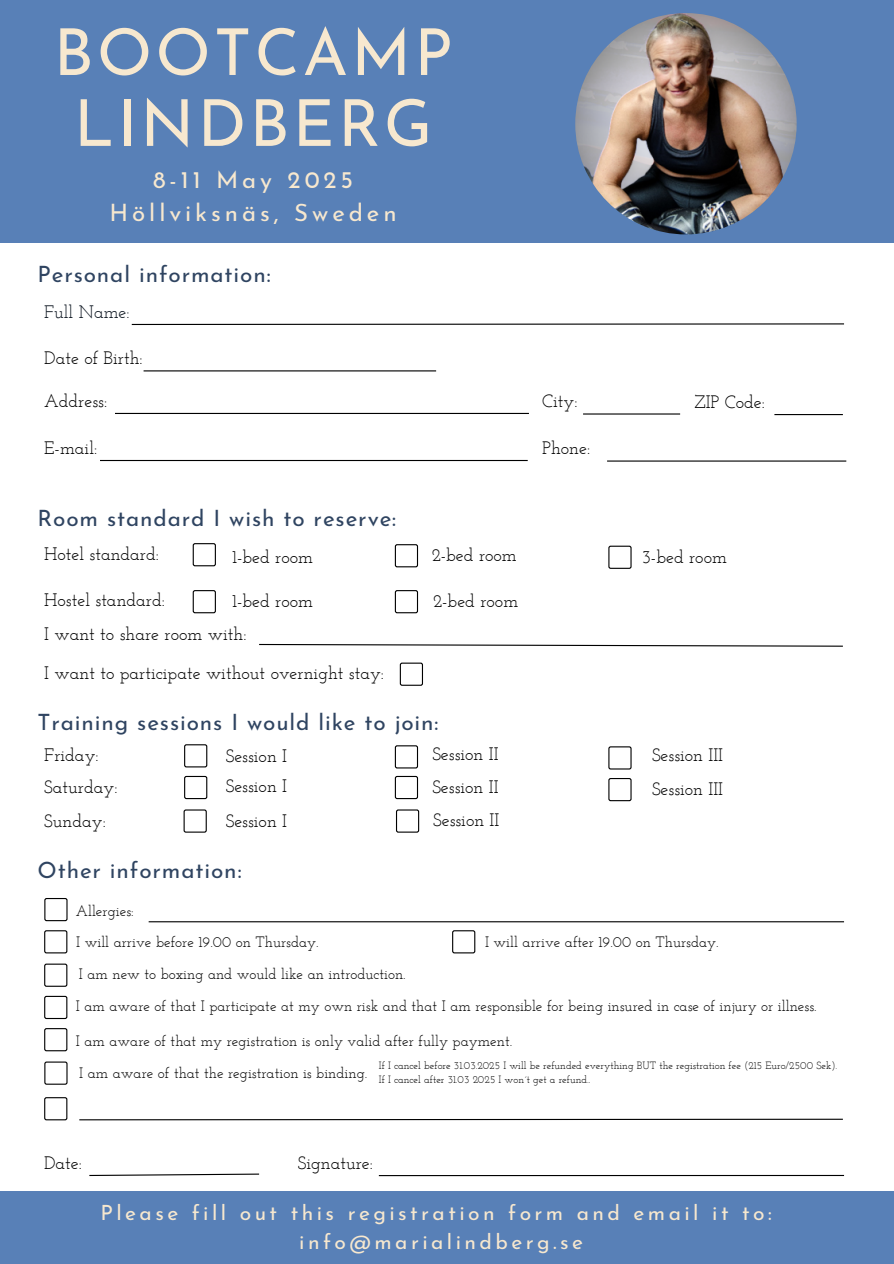
<style>
.page{position:relative;width:894px;height:1264px;background:#fff}
.page>*{position:absolute;margin:0;border:0;box-sizing:border-box;transform-origin:0 0}
.t1{font:64.5px/70.8px "Josefin Sans";letter-spacing:.05em;color:#f7e8cf;text-align:center}
.t2{font:24px/32.7px "Josefin Sans";letter-spacing:.165em;color:#f7e8cf;text-align:center}
.t3{font:22.5px "Josefin Sans";letter-spacing:.04em;color:#2f4461}
.t4{font:21px/29.2px "Josefin Sans";letter-spacing:.165em;color:#f7e8cf;text-align:center}
.t5{font:18px "Josefin Slab";color:#000}
.t6{font:18px "Josefin Slab";color:#0a131e}
.t7{font:15px "Josefin Slab";color:#000}
.t8{font:10.5px/14px "Josefin Slab";color:#000}
</style>
<div class="page">
<hr style="left:100px;top:460px;width:427px;height:1px;background:#000">
<hr style="left:607px;top:460px;width:239px;height:1px;background:#000">
<svg style="left:131px;top:323px;width:713px;height:2px"></svg>
<hr style="left:115px;top:413px;width:414px;height:1px;background:#000">
<hr style="left:143px;top:370px;width:293px;height:1px;background:#000">
<hr style="left:583px;top:413px;width:97px;height:1px;background:#000">
<hr style="left:774px;top:414px;width:68px;height:1px;background:#000">
<svg style="left:89px;top:1173px;width:171px;height:3px"></svg>
<hr style="left:149px;top:921px;width:694px;height:1px;background:#000">
<div style="left:0;top:0;width:893px;height:243px;background:#5880b7"></div>
<div style="left:0;top:1190px;width:893px;height:73px;background:#5880b7"></div>
<svg style="left:259px;top:643px;width:584px;height:4px"></svg>
<svg style="left:193px;top:543px;width:23px;height:23px"></svg>
<svg style="left:395px;top:544px;width:23px;height:23px"></svg>
<svg style="left:608px;top:545px;width:23px;height:24px"></svg>
<svg style="left:193px;top:590px;width:23px;height:23px"></svg>
<svg style="left:184px;top:744px;width:23px;height:23px"></svg>
<svg style="left:44px;top:930px;width:23px;height:23px"></svg>
<svg style="left:395px;top:590px;width:23px;height:23px"></svg>
<svg style="left:399px;top:662px;width:24px;height:23px"></svg>
<svg style="left:44px;top:898px;width:24px;height:23px"></svg>
<svg style="left:44px;top:898px;width:23px;height:23px"></svg>
<svg style="left:395px;top:745px;width:23px;height:23px"></svg>
<svg style="left:608px;top:746px;width:23px;height:23px"></svg>
<svg style="left:184px;top:776px;width:23px;height:23px"></svg>
<svg style="left:395px;top:776px;width:23px;height:23px"></svg>
<svg style="left:608px;top:778px;width:23px;height:23px"></svg>
<svg style="left:183px;top:809px;width:24px;height:23px"></svg>
<svg style="left:396px;top:809px;width:23px;height:23px"></svg>
<svg style="left:452px;top:930px;width:23px;height:23px"></svg>
<svg style="left:44px;top:963px;width:23px;height:23px"></svg>
<svg style="left:44px;top:995px;width:23px;height:24px"></svg>
<svg style="left:44px;top:1028px;width:23px;height:23px"></svg>
<div style="left:44px;top:1061px;width:24px;height:23px;background:#727272;border-radius:2px"></div>
<svg style="left:44px;top:1061px;width:23px;height:23px"></svg>
<svg style="left:44px;top:1097px;width:23px;height:23px"></svg>
<svg style="left:79px;top:1118px;width:764px;height:2px"></svg>
<hr style="left:379px;top:1174px;width:464px;height:2px;background:#000">
<img style="left:575px;top:13px;width:221px;height:221px;border-radius:50%">
<h4 class="t1" style="left:54px;top:23px;width:400px">BOOTCAMP<br>LINDBERG</h4>
<h4 class="t2" style="left:110px;top:166px;width:288px">8-11 May 2025<br>Höllviksnäs, Sweden</h4>
<h4 class="t3" style="left:37px;top:265px;width:235px">Personal information:</h4>
<h2 class="t6" style="left:44px;top:305px;width:87px">Full Name:</h2>
<h4 class="t5" style="left:44px;top:351px;width:100px">Date of Birth:</h4>
<h4 class="t5" style="left:44px;top:393px;width:64px">Address:</h4>
<h4 class="t5" style="left:44px;top:440px;width:54px">E-mail:</h4>
<h4 class="t5" style="left:542px;top:393px;width:37px">City:</h4>
<h4 class="t5" style="left:542px;top:440px;width:49px">Phone:</h4>
<h4 class="t5" style="left:694px;top:394px;width:72px">ZIP Code:</h4>
<h2 class="t3" style="left:37px;top:509px;width:360px">Room standard I wish to reserve:</h2>
<h4 class="t5" style="left:232px;top:549px;width:82px">1-bed room</h4>
<h4 class="t5" style="left:431px;top:548px;width:87px">2-bed room</h4>
<h4 class="t5" style="left:641px;top:549px;width:87px">3-bed room</h4>
<h4 class="t5" style="left:232px;top:593px;width:82px">1-bed room</h4>
<h4 class="t5" style="left:44px;top:547px;width:116px">Hotel standard:</h4>
<h2 class="t5" style="left:44px;top:592px;width:122px">Hostel standard:</h2>
<h4 class="t5" style="left:433px;top:593px;width:87px">2-bed room</h4>
<h4 class="t5" style="left:44px;top:626px;width:204px">I want to share room with:</h4>
<h4 class="t5" style="left:44px;top:665px;width:341px">I want to participate without overnight stay:</h4>
<p class="t3" style="left:37px;top:712px;width:402px">Training sessions I would like to join:</p>
<h4 class="t5" style="left:44px;top:748px;width:56px">Friday:</h4>
<h4 class="t5" style="left:44px;top:779px;width:75px">Saturday:</h4>
<h4 class="t5" style="left:44px;top:813px;width:63px">Sunday:</h4>
<h5 class="t5" style="left:226px;top:749px;width:63px">Session I</h5>
<h5 class="t5" style="left:226px;top:778px;width:63px">Session I</h5>
<h5 class="t5" style="left:226px;top:813px;width:63px">Session I</h5>
<h2 class="t3" style="left:37px;top:860px;width:206px">Other information:</h2>
<h4 class="t7" style="left:76px;top:904px;width:59px">Allergies:</h4>
<h5 class="t5" style="left:432px;top:746px;width:68px">Session II</h5>
<h5 class="t5" style="left:432px;top:779px;width:68px">Session II</h5>
<p class="t5" style="left:433px;top:812px;width:68px">Session II</p>
<h4 class="t5" style="left:651px;top:748px;width:73px">Session III</h4>
<h4 class="t5" style="left:651px;top:781px;width:73px">Session III</h4>
<h4 class="t7" style="left:76px;top:935px;width:244px">I will arrive before 19.00 on Thursday.</h4>
<h4 class="t7" style="left:485px;top:935px;width:235px">I will arrive after 19.00 on Thursday.</h4>
<h4 class="t7" style="left:79px;top:967px;width:328px">I am new to boxing and would like an introduction.</h4>
<h4 class="t7" style="left:76px;top:999px;width:742px">I am aware of that I participate at my own risk and that I am responsible for being insured in case of injury or illness.</h4>
<h4 class="t7" style="left:76px;top:1034px;width:437px">I am aware of that my registration is only valid after fully payment.</h4>
<h4 class="t7" style="left:79px;top:1066px;width:289px">I am aware of that the registration is binding.</h4>
<h5 class="t8" style="left:379px;top:1059px;width:460px">If I cancel before 31.03.2025 I will be refunded everything BUT the registration fee (215 Euro/2500 Sek).<br>If I cancel after 31.03 2025 I won´t get a refund..</h5>
<h1 class="t5" style="left:44px;top:1155px;width:39px">Date:</h1>
<h2 class="t5" style="left:298px;top:1155px;width:77px">Signature:</h2>
<h5 class="t4" style="left:100px;top:1199px;width:672px">Please fill out this registration form and email it to: info@marialindberg.se</h5>
</div>
